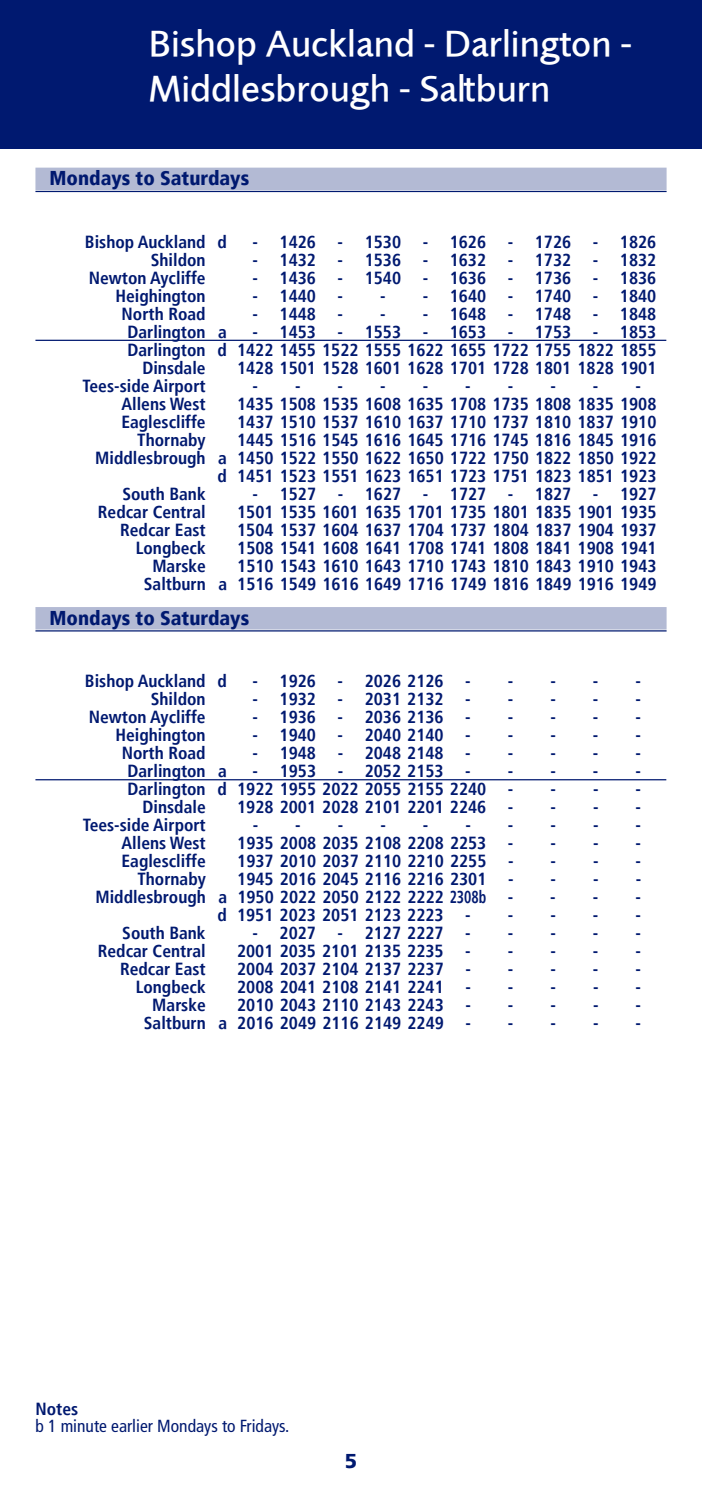
<style>
.page{position:relative;width:702px;height:1489px;background:#fff}
.page>*{position:absolute;margin:0;border:0;box-sizing:border-box;transform-origin:0 0}
.t1{font:500 37.5px/45px "Foundry Sans";color:#fff}
.t2{font:900 condensed 20px "Frutiger LT";color:#001970}
.t3{font:900 20px "Frutiger LT";color:#001970}
.t4{font:700 condensed 17.5px/18px "Frutiger LT";color:#001970;text-align:right}
.t5{font:condensed 17.5px "Frutiger LT";color:#001970}
</style>
<div class="page">
<div style="left:0;top:0;width:702px;height:149px;background:#001970"></div>
<div style="left:35px;top:168px;width:631px;height:22px;background:#b3bad4"></div>
<hr style="left:35px;top:191px;width:631px;height:1px;background:#001970">
<hr style="left:35px;top:340px;width:631px;height:1px;background:#001970">
<div style="left:35px;top:607px;width:631px;height:22px;background:#b3bad4"></div>
<hr style="left:35px;top:630px;width:631px;height:1px;background:#001970">
<hr style="left:35px;top:779px;width:631px;height:1px;background:#001970">
<h1 class="t1" style="left:149px;top:20px;width:484px">Bishop Auckland - Darlington -<br>Middlesbrough - Saltburn</h1>
<p class="t2" style="left:50px;top:166px;width:201px">Mondays to Saturdays</p>
<p class="t4" style="left:85px;top:233px;width:143px">Bishop Auckland d</p>
<p class="t4" style="left:252px;top:233px;width:405px">- 1426 - 1530 - 1626 - 1726 - 1826</p>
<p class="t4" style="left:151px;top:251px;width:56px">Shildon</p>
<p class="t4" style="left:252px;top:251px;width:405px">- 1432 - 1536 - 1632 - 1732 - 1832</p>
<p class="t4" style="left:89px;top:269px;width:118px">Newton Aycliffe</p>
<p class="t4" style="left:252px;top:269px;width:405px">- 1436 - 1540 - 1636 - 1736 - 1836</p>
<p class="t4" style="left:115px;top:287px;width:92px">Heighington</p>
<p class="t4" style="left:252px;top:287px;width:92px">- 1440 -</p>
<p class="t4" style="left:380px;top:287px;width:278px">- - 1640 - 1740 - 1840</p>
<p class="t4" style="left:122px;top:305px;width:85px">North Road</p>
<p class="t4" style="left:252px;top:305px;width:92px">- 1448 -</p>
<p class="t4" style="left:380px;top:305px;width:278px">- - 1648 - 1748 - 1848</p>
<p class="t4" style="left:127px;top:323px;width:101px">Darlington a</p>
<p class="t4" style="left:252px;top:323px;width:405px">- 1453 - 1553 - 1653 - 1753 - 1853</p>
<p class="t4" style="left:127px;top:341px;width:530px">Darlington d 1422 1455 1522 1555 1622 1655 1722 1755 1822 1855</p>
<p class="t4" style="left:142px;top:359px;width:65px">Dinsdale</p>
<p class="t4" style="left:237px;top:359px;width:421px">1428 1501 1528 1601 1628 1701 1728 1801 1828 1901</p>
<p class="t4" style="left:83px;top:377px;width:124px">Tees-side Airport</p>
<p class="t4" style="left:252px;top:377px;width:50px">- -</p>
<p class="t4" style="left:337px;top:377px;width:50px">- -</p>
<p class="t4" style="left:422px;top:377px;width:50px">- -</p>
<p class="t4" style="left:508px;top:377px;width:50px">- -</p>
<p class="t4" style="left:593px;top:377px;width:50px">- -</p>
<p class="t4" style="left:121px;top:395px;width:86px">Allens West</p>
<p class="t4" style="left:237px;top:395px;width:421px">1435 1508 1535 1608 1635 1708 1735 1808 1835 1908</p>
<p class="t4" style="left:121px;top:413px;width:86px">Eaglescliffe</p>
<p class="t4" style="left:237px;top:413px;width:421px">1437 1510 1537 1610 1637 1710 1737 1810 1837 1910</p>
<p class="t4" style="left:137px;top:431px;width:70px">Thornaby</p>
<p class="t4" style="left:237px;top:431px;width:421px">1445 1516 1545 1616 1645 1716 1745 1816 1845 1916</p>
<p class="t4" style="left:95px;top:449px;width:562px">Middlesbrough a 1450 1522 1550 1622 1650 1722 1750 1822 1850 1922</p>
<p class="t4" style="left:217px;top:467px;width:440px">d 1451 1523 1551 1623 1651 1723 1751 1823 1851 1923</p>
<p class="t4" style="left:122px;top:485px;width:85px">South Bank</p>
<p class="t4" style="left:252px;top:485px;width:405px">- 1527 - 1627 - 1727 - 1827 - 1927</p>
<p class="t4" style="left:98px;top:503px;width:109px">Redcar Central</p>
<p class="t4" style="left:237px;top:503px;width:421px">1501 1535 1601 1635 1701 1735 1801 1835 1901 1935</p>
<p class="t4" style="left:120px;top:521px;width:87px">Redcar East</p>
<p class="t4" style="left:237px;top:521px;width:421px">1504 1537 1604 1637 1704 1737 1804 1837 1904 1937</p>
<p class="t4" style="left:136px;top:539px;width:71px">Longbeck</p>
<p class="t4" style="left:237px;top:539px;width:421px">1508 1541 1608 1641 1708 1741 1808 1841 1908 1941</p>
<p class="t4" style="left:152px;top:557px;width:55px">Marske</p>
<p class="t4" style="left:144px;top:557px;width:514px">1510 1543 1610 1643 1710 1743 1810 1843 1910 1943<br>Saltburn a 1516 1549 1616 1649 1716 1749 1816 1849 1916 1949</p>
<p class="t2" style="left:50px;top:605px;width:201px">Mondays to Saturdays</p>
<p class="t4" style="left:85px;top:672px;width:143px">Bishop Auckland d</p>
<p class="t4" style="left:252px;top:672px;width:220px">- 1926 - 2026 2126 -</p>
<p class="t4" style="left:507px;top:672px;width:50px">- -</p>
<p class="t4" style="left:593px;top:672px;width:50px">- -</p>
<p class="t4" style="left:151px;top:690px;width:56px">Shildon</p>
<p class="t4" style="left:252px;top:690px;width:220px">- 1932 - 2031 2132 -</p>
<p class="t4" style="left:507px;top:690px;width:50px">- -</p>
<p class="t4" style="left:593px;top:690px;width:50px">- -</p>
<p class="t4" style="left:89px;top:708px;width:118px">Newton Aycliffe</p>
<p class="t4" style="left:252px;top:708px;width:220px">- 1936 - 2036 2136 -</p>
<p class="t4" style="left:508px;top:708px;width:50px">- -</p>
<p class="t4" style="left:593px;top:708px;width:50px">- -</p>
<p class="t4" style="left:115px;top:726px;width:92px">Heighington</p>
<p class="t4" style="left:252px;top:726px;width:220px">- 1940 - 2040 2140 -</p>
<p class="t4" style="left:508px;top:726px;width:50px">- -</p>
<p class="t4" style="left:593px;top:726px;width:50px">- -</p>
<p class="t4" style="left:122px;top:744px;width:85px">North Road</p>
<p class="t4" style="left:252px;top:744px;width:220px">- 1948 - 2048 2148 -</p>
<p class="t4" style="left:508px;top:744px;width:50px">- -</p>
<p class="t4" style="left:593px;top:744px;width:50px">- -</p>
<p class="t4" style="left:127px;top:762px;width:101px">Darlington a</p>
<p class="t4" style="left:252px;top:762px;width:220px">- 1953 - 2052 2153 -</p>
<p class="t4" style="left:508px;top:762px;width:50px">- -</p>
<p class="t4" style="left:593px;top:762px;width:50px">- -</p>
<p class="t4" style="left:127px;top:780px;width:387px">Darlington d 1922 1955 2022 2055 2155 2240 -</p>
<p class="t4" style="left:550px;top:780px;width:50px">- -</p>
<p class="t4" style="left:635px;top:780px;width:7px">-</p>
<p class="t4" style="left:142px;top:798px;width:65px">Dinsdale</p>
<p class="t4" style="left:237px;top:798px;width:278px">1928 2001 2028 2101 2201 2246 -</p>
<p class="t4" style="left:550px;top:798px;width:50px">- -</p>
<p class="t4" style="left:635px;top:798px;width:7px">-</p>
<p class="t4" style="left:83px;top:816px;width:124px">Tees-side Airport</p>
<p class="t4" style="left:253px;top:816px;width:50px">- -</p>
<p class="t4" style="left:338px;top:816px;width:50px">- -</p>
<p class="t4" style="left:423px;top:816px;width:50px">- -</p>
<p class="t4" style="left:508px;top:816px;width:50px">- -</p>
<p class="t4" style="left:593px;top:816px;width:50px">- -</p>
<p class="t4" style="left:122px;top:834px;width:86px">Allens West</p>
<p class="t4" style="left:237px;top:834px;width:278px">1935 2008 2035 2108 2208 2253 -</p>
<p class="t4" style="left:550px;top:834px;width:50px">- -</p>
<p class="t4" style="left:635px;top:834px;width:7px">-</p>
<p class="t4" style="left:121px;top:852px;width:86px">Eaglescliffe</p>
<p class="t4" style="left:237px;top:852px;width:278px">1937 2010 2037 2110 2210 2255 -</p>
<p class="t4" style="left:550px;top:852px;width:50px">- -</p>
<p class="t4" style="left:635px;top:852px;width:7px">-</p>
<p class="t4" style="left:137px;top:870px;width:70px">Thornaby</p>
<p class="t4" style="left:237px;top:870px;width:278px">1945 2016 2045 2116 2216 2301 -</p>
<p class="t4" style="left:550px;top:870px;width:50px">- -</p>
<p class="t4" style="left:635px;top:870px;width:7px">-</p>
<p class="t4" style="left:95px;top:888px;width:419px">Middlesbrough a 1950 2022 2050 2122 2222 2308b -</p>
<p class="t4" style="left:550px;top:888px;width:50px">- -</p>
<p class="t4" style="left:635px;top:888px;width:7px">-</p>
<p class="t4" style="left:217px;top:906px;width:255px">d 1951 2023 2051 2123 2223 -</p>
<p class="t4" style="left:507px;top:906px;width:50px">- -</p>
<p class="t4" style="left:593px;top:906px;width:50px">- -</p>
<p class="t4" style="left:122px;top:924px;width:85px">South Bank</p>
<p class="t4" style="left:252px;top:924px;width:220px">- 2027 - 2127 2227 -</p>
<p class="t4" style="left:508px;top:924px;width:50px">- -</p>
<p class="t4" style="left:593px;top:924px;width:50px">- -</p>
<p class="t4" style="left:98px;top:942px;width:109px">Redcar Central</p>
<p class="t4" style="left:237px;top:942px;width:235px">2001 2035 2101 2135 2235 -</p>
<p class="t4" style="left:508px;top:942px;width:50px">- -</p>
<p class="t4" style="left:593px;top:942px;width:50px">- -</p>
<p class="t4" style="left:120px;top:960px;width:87px">Redcar East</p>
<p class="t4" style="left:237px;top:960px;width:235px">2004 2037 2104 2137 2237 -</p>
<p class="t4" style="left:508px;top:960px;width:50px">- -</p>
<p class="t4" style="left:593px;top:960px;width:50px">- -</p>
<p class="t4" style="left:136px;top:978px;width:71px">Longbeck</p>
<p class="t4" style="left:237px;top:978px;width:235px">2008 2041 2108 2141 2241 -</p>
<p class="t4" style="left:508px;top:978px;width:50px">- -</p>
<p class="t4" style="left:593px;top:978px;width:50px">- -</p>
<p class="t4" style="left:152px;top:996px;width:55px">Marske</p>
<p class="t4" style="left:237px;top:996px;width:235px">2010 2043 2110 2143 2243 -</p>
<p class="t4" style="left:508px;top:996px;width:50px">- -</p>
<p class="t4" style="left:593px;top:996px;width:50px">- -</p>
<p class="t4" style="left:144px;top:1014px;width:328px">Saltburn a 2016 2049 2116 2149 2249 -</p>
<p class="t4" style="left:508px;top:1014px;width:50px">- -</p>
<p class="t4" style="left:593px;top:1014px;width:50px">- -</p>
<p class="t4" style="left:35px;top:1399px;width:44px">Notes</p>
<p class="t5" style="left:35px;top:1415px;width:255px">b 1 minute earlier Mondays to Fridays.</p>
<p class="t3" style="left:345px;top:1448px;width:14px">5</p>
</div>
